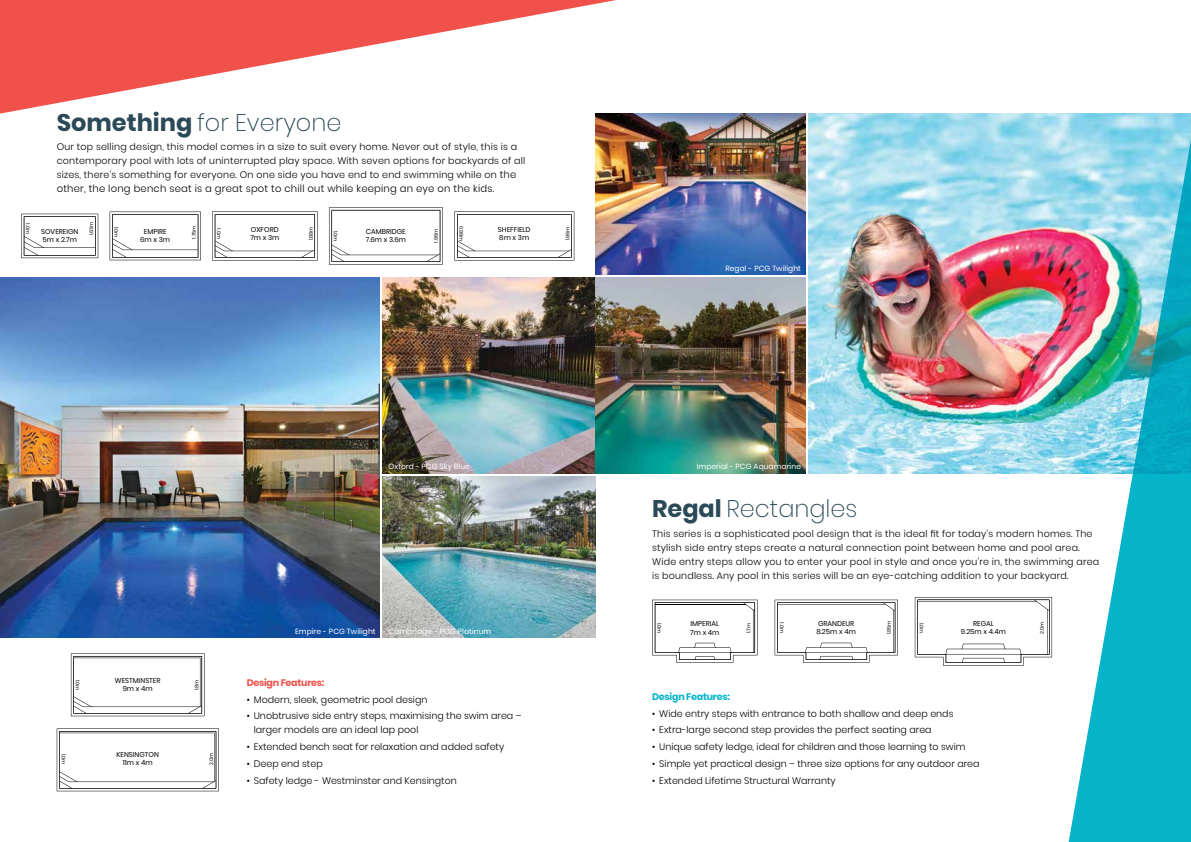
<style>
.page{position:relative;width:1191px;height:842px;background:#fff}
.page>*{position:absolute;margin:0;border:0;box-sizing:border-box;transform-origin:0 0}
.t1{font:200 24px "Poppins";color:#2b4a57}
.t2{font:300 10px "Poppins";letter-spacing:.02em;color:#000}
.t3{font:300 9.5px/14px "Poppins";letter-spacing:.02em;color:#000}
.t4{font:300 9.5px/14px "Poppins";color:#000}
.t5{font:700 9.5px "Poppins";letter-spacing:-.025em;color:#f0524b}
.t6{font:700 9.5px "Poppins";letter-spacing:-.025em;color:#05b4c9}
.t7{font:7.5px "Poppins";letter-spacing:.01em;color:#fff}
.t8{font:7px/8.4px "Poppins";color:#000}
.t9{font:5px "Poppins";color:#000}
.s1{font-weight:700}
.s2{font-size:10px}
</style>
<div class="page">
<img style="left:0;top:278px;width:380px;height:360px">
<img style="left:383px;top:278px;width:422px;height:195px">
<img style="left:383px;top:476px;width:212px;height:162px">
<img style="left:808px;top:113px;width:258px;height:360px">
<img style="left:595px;top:113px;width:210px;height:162px">
<img style="left:1066px;top:113px;width:125px;height:729px">
<svg style="left:57px;top:728px;width:162px;height:63px"></svg>
<svg style="left:914px;top:597px;width:138px;height:68px"></svg>
<hr style="left:917px;top:601px;width:120px;height:1px;background:#000">
<hr style="left:1047px;top:609px;width:1px;height:46px;background:#000">
<hr style="left:946px;top:654px;width:75px;height:1px;background:#000">
<svg style="left:652px;top:600px;width:105px;height:62px"></svg>
<hr style="left:655px;top:604px;width:90px;height:1px;background:#000">
<hr style="left:753px;top:610px;width:1px;height:43px;background:#000">
<hr style="left:678px;top:652px;width:53px;height:1px;background:#000">
<svg style="left:774px;top:600px;width:123px;height:62px"></svg>
<hr style="left:777px;top:604px;width:108px;height:1px;background:#000">
<hr style="left:893px;top:610px;width:1px;height:43px;background:#000">
<svg style="left:71px;top:653px;width:134px;height:63px"></svg>
<svg style="left:0;top:0;width:616px;height:114px"></svg>
<svg style="left:329px;top:207px;width:114px;height:57px"></svg>
<svg style="left:212px;top:212px;width:104px;height:48px"></svg>
<svg style="left:110px;top:212px;width:91px;height:48px"></svg>
<svg style="left:21px;top:214px;width:77px;height:44px"></svg>
<svg style="left:454px;top:211px;width:120px;height:49px"></svg>
<h1 class="t1" style="left:57px;top:108px;width:286px"><span class="s1">Something</span> for Everyone</h1>
<p class="t3" style="left:57px;top:140px;width:470px">Our top selling design, this model comes in a size to suit every home. Never out of style, this is a contemporary pool with lots of uninterrupted play space. With seven options for backyards of all sizes, there’s something for everyone. On one side you have end to end swimming while on <span class="s2">the</span></p>
<p class="t2" style="left:57px;top:183px;width:439px">other, the long bench seat is a great spot to chill out while keeping an eye on the kids.</p>
<p class="t9" style="left:88px;top:235px;width:15px;rotate:-90deg">1.63m</p>
<p class="t9" style="left:31px;top:223px;width:12px;rotate:90deg">1.0m</p>
<p class="t8" style="left:498px;top:226px;width:34px">SHEFFIELD<br>8m x 3m</p>
<p class="t9" style="left:564px;top:240px;width:15px;rotate:-90deg">1.96m</p>
<p class="t8" style="left:140px;top:228px;width:31px;text-align:center">EMPIRE<br>6m x 3m</p>
<p class="t9" style="left:191px;top:239px;width:15px;rotate:-90deg">1.75m</p>
<p class="t9" style="left:464px;top:226px;width:17px;rotate:90deg">0.98m</p>
<p class="t8" style="left:251px;top:226px;width:29px">OXFORD</p>
<p class="t9" style="left:119px;top:227px;width:12px;rotate:90deg">1.0m</p>
<p class="t8" style="left:250px;top:234px;width:31px">7m x 3m</p>
<p class="t9" style="left:308px;top:240px;width:15px;rotate:-90deg">1.88m</p>
<p class="t9" style="left:222px;top:228px;width:12px;rotate:90deg">1.0m</p>
<p class="t8" style="left:41px;top:228px;width:39px">SOVEREIGN<br>5m x 2.7m</p>
<p class="t8" style="left:366px;top:228px;width:42px">CAMBRIDGE<br>7.6m x 3.6m</p>
<p class="t9" style="left:433px;top:243px;width:15px;rotate:-90deg">1.96m</p>
<p class="t9" style="left:339px;top:231px;width:12px;rotate:90deg">1.0m</p>
<p class="t7" style="left:725px;top:264px;width:77px">Regal - PCG Twilight</p>
<p class="t7" style="left:388px;top:462px;width:83px">Oxford - PCG Sky Blue</p>
<p class="t7" style="left:696px;top:462px;width:106px">Imperial - PCG Aquamarine</p>
<p class="t9" style="left:81px;top:679px;width:12px;rotate:90deg">1.0m</p>
<p class="t9" style="left:67px;top:754px;width:12px;rotate:90deg">1.0m</p>
<p class="t8" style="left:115px;top:677px;width:47px;text-align:center">WESTMINSTER<br>9m x 4m</p>
<p class="t9" style="left:194px;top:690px;width:12px;rotate:-90deg">1.8m</p>
<p class="t8" style="left:116px;top:751px;width:44px;text-align:center">KENSINGTON<br>11m x 4m</p>
<p class="t9" style="left:208px;top:765px;width:13px;rotate:-90deg">2.0m</p>
<p class="t7" style="left:295px;top:626px;width:82px">Empire - PCG Twilight</p>
<p class="t7" style="left:388px;top:626px;width:104px">Cambridge - PCG Platinum</p>
<p class="t5" style="left:247px;top:677px;width:79px">Design Features:</p>
<p class="t4" style="left:247px;top:692px;width:182px">• Modern, sleek, geometric pool design</p>
<p class="t4" style="left:254px;top:709px;width:269px;text-indent:-7px">• Unobtrusive side entry steps, maximising the swim area – larger models are an ideal lap pool</p>
<p class="t4" style="left:247px;top:740px;width:259px">• Extended bench seat for relaxation and added safety</p>
<p class="t4" style="left:247px;top:757px;width:78px">• Deep end step</p>
<p class="t4" style="left:247px;top:774px;width:212px">• Safety ledge - Westminster and Kensington</p>
<h1 class="t1" style="left:652px;top:495px;width:207px"><span class="s1">Regal</span> Rectangles</h1>
<p class="t3" style="left:652px;top:526px;width:448px">This series is a sophisticated pool design that is the ideal fit for today’s modern homes. The stylish side entry steps create a natural connection point between home and pool area.<br>Wide entry steps allow you to enter your pool in style and once you’re in, the swimming area is boundless. Any pool in this series will be an eye-catching addition to your backyard.</p>
<p class="t9" style="left:662px;top:623px;width:12px;rotate:90deg">1.0m</p>
<p class="t8" style="left:816px;top:619px;width:41px">GRANDEUR<br>8.25m x 4m</p>
<p class="t9" style="left:886px;top:634px;width:15px;rotate:-90deg">1.85m</p>
<p class="t8" style="left:690px;top:620px;width:31px">IMPERIAL<br>7m x 4m</p>
<p class="t9" style="left:745px;top:633px;width:11px;rotate:-90deg">1.7m</p>
<p class="t9" style="left:785px;top:622px;width:12px;rotate:90deg">1.0m</p>
<p class="t9" style="left:924px;top:623px;width:12px;rotate:90deg">1.0m</p>
<p class="t8" style="left:961px;top:620px;width:46px;text-align:center">REGAL<br>9.25m x 4.4m</p>
<p class="t9" style="left:1039px;top:634px;width:13px;rotate:-90deg">2.0m</p>
<p class="t6" style="left:652px;top:691px;width:79px">Design Features:</p>
<p class="t4" style="left:652px;top:706px;width:303px">• Wide entry steps with entrance to both shallow and deep ends</p>
<p class="t4" style="left:652px;top:723px;width:281px">• Extra-large second step provides the perfect seating area</p>
<p class="t4" style="left:652px;top:740px;width:315px">• Unique safety ledge, ideal for children and those learning to swim</p>
<p class="t4" style="left:652px;top:757px;width:329px">• Simple yet practical design – three size options for any outdoor area</p>
<p class="t4" style="left:652px;top:774px;width:185px">• Extended Lifetime Structural Warranty</p>
</div>
